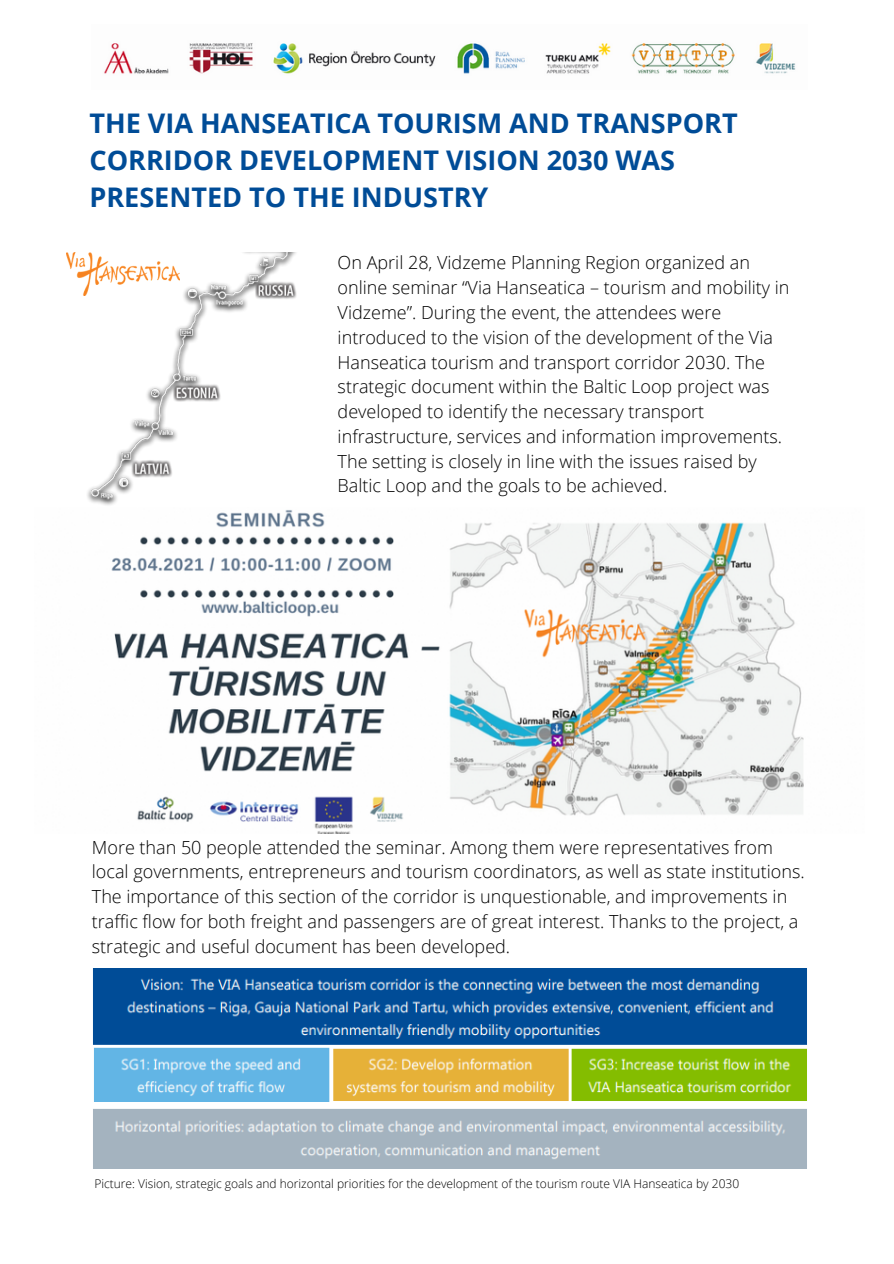
<style>
.page{position:relative;width:894px;height:1264px;background:#fff}
.page>*{position:absolute;margin:0;border:0;box-sizing:border-box;transform-origin:0 0}
.t1{font:700 27px/37.2px "Open Sans";color:#004c97}
.t2{font:300 18px/24.8px "Open Sans";color:#000}
.t3{font:300 12px "Open Sans";color:#000}
</style>
<div class="page">
<img style="left:104px;top:42px;width:692px;height:32px">
<img style="left:66px;top:252px;width:20px;height:44px">
<img style="left:86px;top:252px;width:211px;height:253px">
<svg style="left:319px;top:1168px;width:65px;height:1px"></svg>
<img style="left:111px;top:510px;width:693px;height:323px">
<img style="left:93px;top:968px;width:714px;height:200px">
<p class="t1" style="left:89px;top:103px;width:649px">THE VIA HANSEATICA TOURISM AND TRANSPORT<br>CORRIDOR DEVELOPMENT VISION 2030 WAS<br>PRESENTED TO THE INDUSTRY</p>
<p class="t2" style="left:337px;top:250px;width:453px">On April 28, Vidzeme Planning Region organized an online seminar “Via Hanseatica – tourism and mobility in Vidzeme”. During the event, the attendees were introduced to the vision of the development of the Via Hanseatica tourism and transport corridor 2030. The strategic document within the Baltic Loop project was developed to identify the necessary transport infrastructure, services and information improvements.<br>The setting is closely in line with the issues raised by Baltic Loop and the goals to be achieved.</p>
<p class="t2" style="left:92px;top:834px;width:714px">More than 50 people attended the seminar. Among them were representatives from local governments, entrepreneurs and tourism coordinators, as well as state institutions.<br>The importance of this section of the corridor is unquestionable, and improvements in traffic flow for both freight and passengers are of great interest. Thanks to the project, a strategic and useful document has been developed.</p>
<p class="t3" style="left:94px;top:1175px;width:646px">Picture: Vision, strategic goals and horizontal priorities for the development of the tourism route VIA Hanseatica by 2030</p>
</div>
